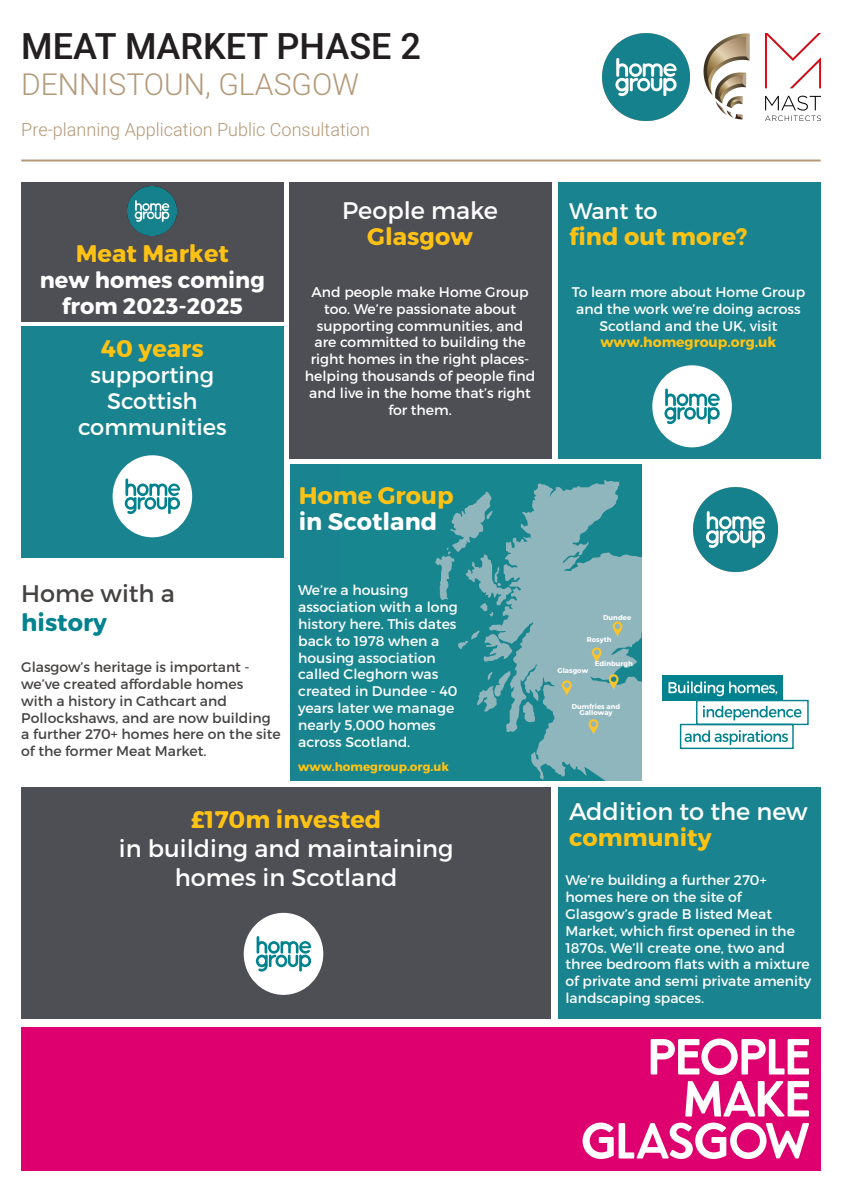
<style>
.page{position:relative;width:842px;height:1192px;background:#fff}
.page>*{position:absolute;margin:0;border:0;box-sizing:border-box;transform-origin:0 0}
.t1{font:500 36px "Heebo";color:#231f20}
.t2{font:300 30px "Heebo";color:#b39978}
.t3{font:24px "Trueno Round Bd";color:#fec214}
.t4{font:24px "Trueno Rg";color:#fff}
.t5{font:24px "Trueno Round Bd";color:#fff}
.t6{font:24px "Trueno Rg";color:#454342}
.t7{font:24px "Trueno Round Bd";color:#00828f}
.t8{font:22.5px "Trueno Rg";color:#fff}
.t9{font:22.5px/26px "Trueno Round Bd";color:#fff;text-align:center}
.t10{font:300 18px "Heebo";color:#b39978}
.t11{font:14px/16.8px "Trueno Rg";color:#fff;text-align:center}
.t12{font:14px/16.8px "Trueno Rg";color:#454342}
.t13{font:14px "Trueno Round Bd";color:#fec214}
.t14{font:12px "Trueno Round Bd";color:#fec214}
.t15{font:7px "Trueno Round Bd";color:#fff}
</style>
<div class="page">
<div style="left:290px;top:464px;width:351px;height:317px;background:#19848f"></div>
<img style="left:766px;top:34px;width:55px;height:87px">
<img style="left:703px;top:34px;width:47px;height:86px">
<hr style="left:21px;top:160px;width:800px;height:2px;background:#b39978">
<img style="left:603px;top:34px;width:87px;height:87px">
<img style="left:693px;top:487px;width:85px;height:85px">
<svg style="left:489px;top:480px;width:152px;height:301px;fill:#8fb5bd"></svg>
<svg style="left:458px;top:629px;width:54px;height:33px"></svg>
<svg style="left:435px;top:491px;width:77px;height:126px"></svg>
<svg style="left:477px;top:671px;width:34px;height:41px"></svg>
<svg style="left:522px;top:701px;width:13px;height:21px"></svg>
<svg style="left:562px;top:680px;width:10px;height:16px"></svg>
<svg style="left:609px;top:674px;width:9px;height:16px"></svg>
<svg style="left:589px;top:719px;width:9px;height:16px"></svg>
<svg style="left:592px;top:647px;width:9px;height:16px"></svg>
<svg style="left:613px;top:622px;width:9px;height:15px"></svg>
<div style="left:21px;top:182px;width:262px;height:139px;background:#4e4e55"></div>
<div style="left:21px;top:787px;width:530px;height:232px;background:#4e4e55"></div>
<div style="left:290px;top:182px;width:262px;height:276px;background:#4e4e55"></div>
<img style="left:128px;top:186px;width:49px;height:49px">
<div style="left:21px;top:1027px;width:800px;height:144px;background:#de006e"></div>
<svg style="left:651px;top:1039px;width:158px;height:36px"></svg>
<svg style="left:583px;top:1123px;width:226px;height:36px"></svg>
<svg style="left:685px;top:1081px;width:124px;height:35px"></svg>
<div style="left:663px;top:676px;width:120px;height:25px;background:#00828f"></div>
<svg style="left:668px;top:681px;width:141px;height:69px"></svg>
<div style="left:21px;top:326px;width:262px;height:232px;background:#19848f"></div>
<div style="left:558px;top:182px;width:263px;height:276px;background:#19848f"></div>
<div style="left:558px;top:787px;width:263px;height:232px;background:#19848f"></div>
<div style="left:113px;top:455px;width:79px;height:82px;background:#fff;border-radius:50%"></div>
<svg style="left:125px;top:479px;width:55px;height:35px"></svg>
<div style="left:652px;top:365px;width:80px;height:82px;background:#fff;border-radius:50%"></div>
<svg style="left:664px;top:389px;width:56px;height:35px"></svg>
<div style="left:244px;top:913px;width:79px;height:82px;background:#fff;border-radius:50%"></div>
<svg style="left:256px;top:936px;width:55px;height:36px"></svg>
<p class="t1" style="left:21px;top:21px;width:401px">MEAT MARKET PHASE 2</p>
<p class="t2" style="left:21px;top:64px;width:339px">DENNISTOUN, GLASGOW</p>
<p class="t10" style="left:21px;top:117px;width:350px">Pre-planning Application Public Consultation</p>
<p class="t3" style="left:76px;top:238px;width:155px">Meat Market</p>
<p class="t9" style="left:40px;top:267px;width:227px">new homes coming from 2023-2025</p>
<p class="t3" style="left:101px;top:333px;width:104px">40 years</p>
<p class="t8" style="left:91px;top:361px;width:125px">supporting</p>
<p class="t8" style="left:107px;top:387px;width:92px">Scottish</p>
<p class="t8" style="left:78px;top:413px;width:150px">communities</p>
<p class="t4" style="left:342px;top:196px;width:157px">People make</p>
<p class="t3" style="left:367px;top:221px;width:107px">Glasgow</p>
<p class="t11" style="left:305px;top:284px;width:232px">And people make Home Group too. We’re passionate about supporting communities, and are committed to building the right homes in the right places&shy;helping thousands of people find and live in the home that’s right for them.</p>
<p class="t3" style="left:299px;top:481px;width:156px">Home Group</p>
<p class="t5" style="left:299px;top:506px;width:140px">in Scotland</p>
<p class="t6" style="left:21px;top:579px;width:155px">Home with a</p>
<p class="t7" style="left:21px;top:608px;width:87px">history</p>
<p class="t12" style="left:21px;top:659px;width:261px">Glasgow’s heritage is important - we’ve created affordable homes<br>with a history in Cathcart and<br>Pollockshaws, and are now building a further 270+ homes here on the site of the former Meat Market.</p>
<p class="t11" style="left:298px;top:582px;width:161px;text-align:left">We’re a housing association with a long history here. This dates back to 1978 when a housing association called Cleghorn was created in Dundee - 40 years later we manage nearly 5,000 homes across Scotland.</p>
<p class="t14" style="left:298px;top:760px;width:152px">www.homegroup.org.uk</p>
<p class="t3" style="left:191px;top:805px;width:192px">£170m invested</p>
<p class="t4" style="left:119px;top:834px;width:336px">in building and maintaining</p>
<p class="t4" style="left:175px;top:863px;width:224px">homes in Scotland</p>
<p class="t8" style="left:569px;top:197px;width:90px">Want to</p>
<p class="t3" style="left:569px;top:221px;width:180px">find out more?</p>
<p class="t11" style="left:572px;top:284px;width:235px">To learn more about Home Group and the work we’re doing across<br>Scotland and the UK, visit</p>
<p class="t13" style="left:600px;top:333px;width:177px">www.homegroup.org.uk</p>
<p class="t15" style="left:603px;top:613px;width:29px">Dundee</p>
<p class="t15" style="left:587px;top:636px;width:26px">Rosyth</p>
<p class="t15" style="left:595px;top:659px;width:40px">Edinburgh</p>
<p class="t15" style="left:557px;top:666px;width:32px">Glasgow</p>
<p class="t15" style="left:572px;top:702px;width:50px">Dumfries and</p>
<p class="t15" style="left:579px;top:708px;width:35px">Galloway</p>
<p class="t4" style="left:569px;top:797px;width:240px">Addition to the new</p>
<p class="t3" style="left:569px;top:823px;width:144px">community</p>
<p class="t11" style="left:565px;top:872px;width:247px;text-align:left">We’re building a further 270+ homes here on the site of<br>Glasgow’s grade B listed Meat<br>Market, which first opened in the<br>1870s. We’ll create one, two and three bedroom flats with a mixture of private and semi private amenity landscaping spaces.</p>
</div>
